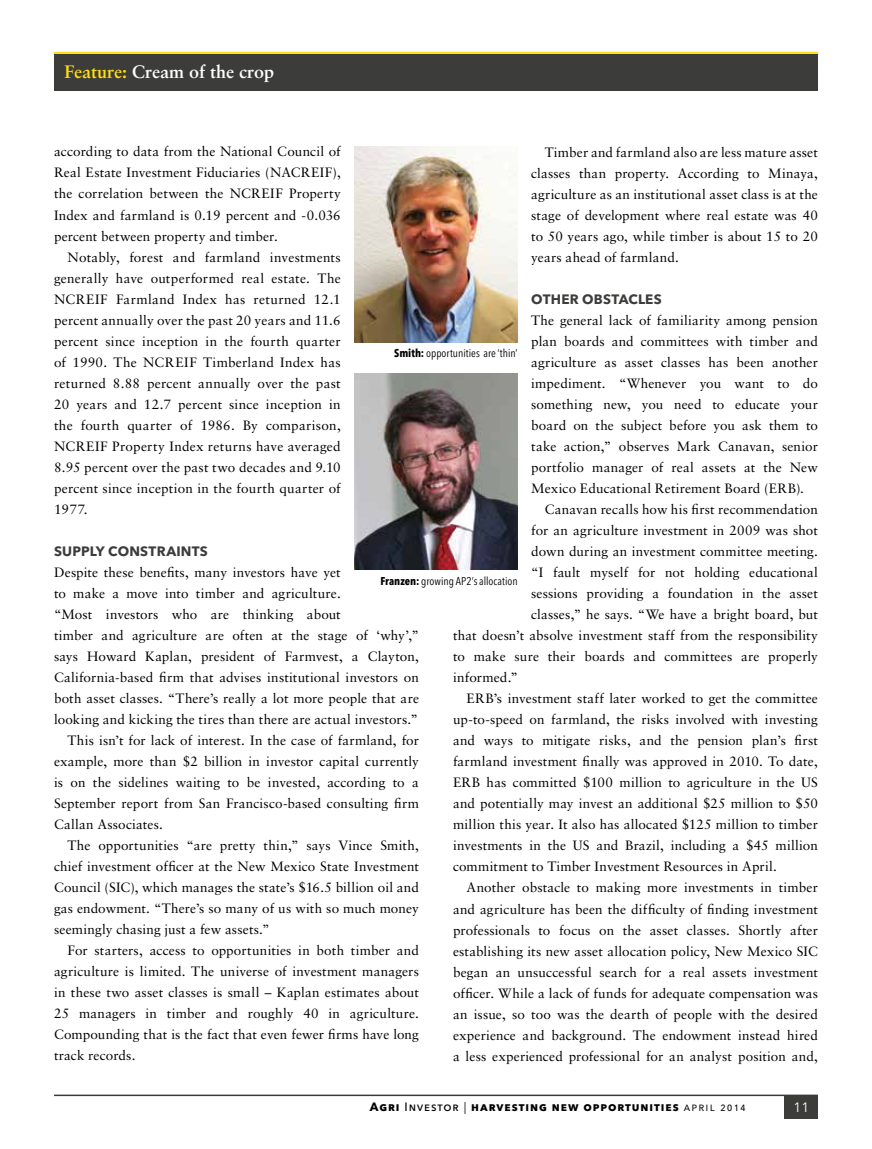
<style>
.page{position:relative;width:872px;height:1149px;background:#fff}
.page>*{position:absolute;margin:0;border:0;box-sizing:border-box;transform-origin:0 0}
.t1{font:700 18px "Sabon LT Std";color:#fff}
.t2{font:13.5px/21px "Sabon LT Std";letter-spacing:.01em;color:#000;text-align:justify}
.t3{font:700 13.5px "Avenir Next LT Pro";letter-spacing:.015em;color:#3c3c3b}
.t4{font:13.5px "Avenir Next LT Pro";color:#fff}
.t5{font:700 12px "Avenir Next LT Pro";letter-spacing:.08em;color:#000}
.t6{font:condensed 11.25px "Avenir Next LT Pro";color:#000}
.s1{color:#ffde14}
.s2{font-weight:700}
.s3{font-weight:500}
.s4{font-weight:400}
</style>
<div class="page">
<div style="left:784px;top:1094px;width:34px;height:24px;background:#3c3c3b"></div>
<hr style="left:54px;top:52px;width:764px;height:4px;background:#ffde14">
<hr style="left:54px;top:1094px;width:764px;height:1px;background:#3c3c3b">
<img style="left:354px;top:146px;width:164px;height:196px">
<img style="left:354px;top:373px;width:164px;height:196px">
<div style="left:54px;top:54px;width:764px;height:36px;background:#3c3c3b"></div>
<h1 class="t1" style="left:64px;top:60px;width:211px"><span class="s1">Feature:</span> Cream of the crop</h1>
<p class="t2" style="left:54px;top:141px;width:288px">according to data from the National Council of Real Estate Investment Fiduciaries (NACREIF), the correlation between the NCREIF Property Index and farmland is 0.19 percent and -0.036 percent between property and timber.</p>
<p class="t2" style="left:54px;top:246px;width:288px;text-indent:14px">Notably, forest and farmland investments generally have outperformed real estate. The NCREIF Farmland Index has returned 12.1 percent annually over the past 20 years and 11.6 percent since inception in the fourth quarter of 1990. The NCREIF Timberland Index has returned 8.88 percent annually over the past 20 years and 12.7 percent since inception in the fourth quarter of 1986. By comparison, NCREIF Property Index returns have averaged 8.95 percent over the past two decades and 9.10 percent since inception in the fourth quarter of 1977.</p>
<p class="t3" style="left:54px;top:542px;width:155px">SUPPLY CONSTRAINTS</p>
<p class="t2" style="left:54px;top:561px;width:288px">Despite these benefits, many investors have yet</p>
<p class="t2" style="left:54px;top:582px;width:288px">to make a move into timber and agriculture.</p>
<p class="t2" style="left:54px;top:603px;width:288px">“Most investors who are thinking about</p>
<p class="t2" style="left:54px;top:624px;width:366px">timber and agriculture are often at the stage of ‘why’,”</p>
<p class="t2" style="left:54px;top:645px;width:366px">says Howard Kaplan, president of Farmvest, a Clayton,</p>
<p class="t2" style="left:54px;top:666px;width:366px">California-based firm that advises institutional investors on</p>
<p class="t2" style="left:54px;top:687px;width:366px">both asset classes. “There’s really a lot more people that are</p>
<p class="t2" style="left:54px;top:708px;width:365px">looking and kicking the tires than there are actual investors.”</p>
<p class="t2" style="left:68px;top:729px;width:353px">This isn’t for lack of interest. In the case of farmland, for</p>
<p class="t2" style="left:54px;top:750px;width:366px">example, more than $2 billion in investor capital currently</p>
<p class="t2" style="left:54px;top:771px;width:366px">is on the sidelines waiting to be invested, according to a</p>
<p class="t2" style="left:54px;top:792px;width:366px">September report from San Francisco-based consulting firm</p>
<p class="t2" style="left:54px;top:813px;width:110px">Callan Associates.</p>
<p class="t2" style="left:68px;top:834px;width:353px">The opportunities “are pretty thin,” says Vince Smith,</p>
<p class="t2" style="left:54px;top:855px;width:366px">chief investment officer at the New Mexico State Investment</p>
<p class="t2" style="left:54px;top:876px;width:366px">Council (SIC), which manages the state’s $16.5 billion oil and</p>
<p class="t2" style="left:54px;top:897px;width:366px">gas endowment. “There’s so many of us with so much money</p>
<p class="t2" style="left:54px;top:918px;width:217px">seemingly chasing just a few assets.”</p>
<p class="t2" style="left:68px;top:939px;width:353px">For starters, access to opportunities in both timber and</p>
<p class="t2" style="left:54px;top:960px;width:366px">agriculture is limited. The universe of investment managers</p>
<p class="t2" style="left:54px;top:981px;width:366px">in these two asset classes is small – Kaplan estimates about</p>
<p class="t2" style="left:54px;top:1002px;width:366px">25 managers in timber and roughly 40 in agriculture.</p>
<p class="t2" style="left:54px;top:1023px;width:366px">Compounding that is the fact that even fewer firms have long</p>
<p class="t2" style="left:54px;top:1044px;width:83px">track records.</p>
<p class="t2" style="left:531px;top:141px;width:288px;text-indent:14px">Timber and farmland also are less mature asset classes than property. According to Minaya, agriculture as an institutional asset class is at the stage of development where real estate was 40 to 50 years ago, while timber is about 15 to 20 years ahead of farmland.</p>
<p class="t3" style="left:531px;top:291px;width:132px">OTHER OBSTACLES</p>
<p class="t2" style="left:531px;top:309px;width:288px">The general lack of familiarity among pension plan boards and committees with timber and agriculture as asset classes has been another impediment. “Whenever you want to do something new, you need to educate your board on the subject before you ask them to take action,” observes Mark Canavan, senior portfolio manager of real assets at the New Mexico Educational Retirement Board (ERB).</p>
<p class="t2" style="left:544px;top:498px;width:275px">Canavan recalls how his first recommendation</p>
<p class="t2" style="left:531px;top:519px;width:288px">for an agriculture investment in 2009 was shot</p>
<p class="t2" style="left:531px;top:540px;width:288px">down during an investment committee meeting.</p>
<p class="t2" style="left:531px;top:561px;width:288px">“I fault myself for not holding educational</p>
<p class="t2" style="left:531px;top:582px;width:288px">sessions providing a foundation in the asset</p>
<p class="t2" style="left:531px;top:603px;width:288px">classes,” he says. “We have a bright board, but</p>
<p class="t2" style="left:453px;top:624px;width:366px">that doesn’t absolve investment staff from the responsibility</p>
<p class="t2" style="left:453px;top:645px;width:366px">to make sure their boards and committees are properly</p>
<p class="t2" style="left:453px;top:666px;width:67px">informed.”</p>
<p class="t2" style="left:466px;top:687px;width:353px">ERB’s investment staff later worked to get the committee</p>
<p class="t2" style="left:453px;top:708px;width:366px">up-to-speed on farmland, the risks involved with investing</p>
<p class="t2" style="left:453px;top:729px;width:366px">and ways to mitigate risks, and the pension plan’s first</p>
<p class="t2" style="left:453px;top:750px;width:366px">farmland investment finally was approved in 2010. To date,</p>
<p class="t2" style="left:453px;top:771px;width:366px">ERB has committed $100 million to agriculture in the US</p>
<p class="t2" style="left:453px;top:792px;width:366px">and potentially may invest an additional $25 million to $50</p>
<p class="t2" style="left:453px;top:813px;width:366px">million this year. It also has allocated $125 million to timber</p>
<p class="t2" style="left:453px;top:834px;width:366px">investments in the US and Brazil, including a $45 million</p>
<p class="t2" style="left:453px;top:855px;width:325px">commitment to Timber Investment Resources in April.</p>
<p class="t2" style="left:466px;top:876px;width:353px">Another obstacle to making more investments in timber</p>
<p class="t2" style="left:453px;top:897px;width:366px">and agriculture has been the difficulty of finding investment</p>
<p class="t2" style="left:453px;top:918px;width:366px">professionals to focus on the asset classes. Shortly after</p>
<p class="t2" style="left:453px;top:939px;width:366px">establishing its new asset allocation policy, New Mexico SIC</p>
<p class="t2" style="left:453px;top:960px;width:366px">began an unsuccessful search for a real assets investment</p>
<p class="t2" style="left:453px;top:981px;width:366px">officer. While a lack of funds for adequate compensation was</p>
<p class="t2" style="left:453px;top:1002px;width:366px">an issue, so too was the dearth of people with the desired</p>
<p class="t2" style="left:453px;top:1023px;width:366px">experience and background. The endowment instead hired</p>
<p class="t2" style="left:453px;top:1044px;width:366px">a less experienced professional for an analyst position and,</p>
<p class="t6" style="left:394px;top:346px;width:125px"><span class="s2">Smith:</span> opportunities are ‘thin’</p>
<p class="t6" style="left:380px;top:574px;width:139px"><span class="s2">Franzen:</span> growing AP2’s allocation</p>
<p class="t5" style="left:370px;top:1099px;width:378px">Agri <span class="s3">Investor</span> <span class="s4">|</span> harvesting new opportunities <span class="s4">april 2014</span></p>
<p class="t4" style="left:793px;top:1098px;width:17px">11</p>
</div>
